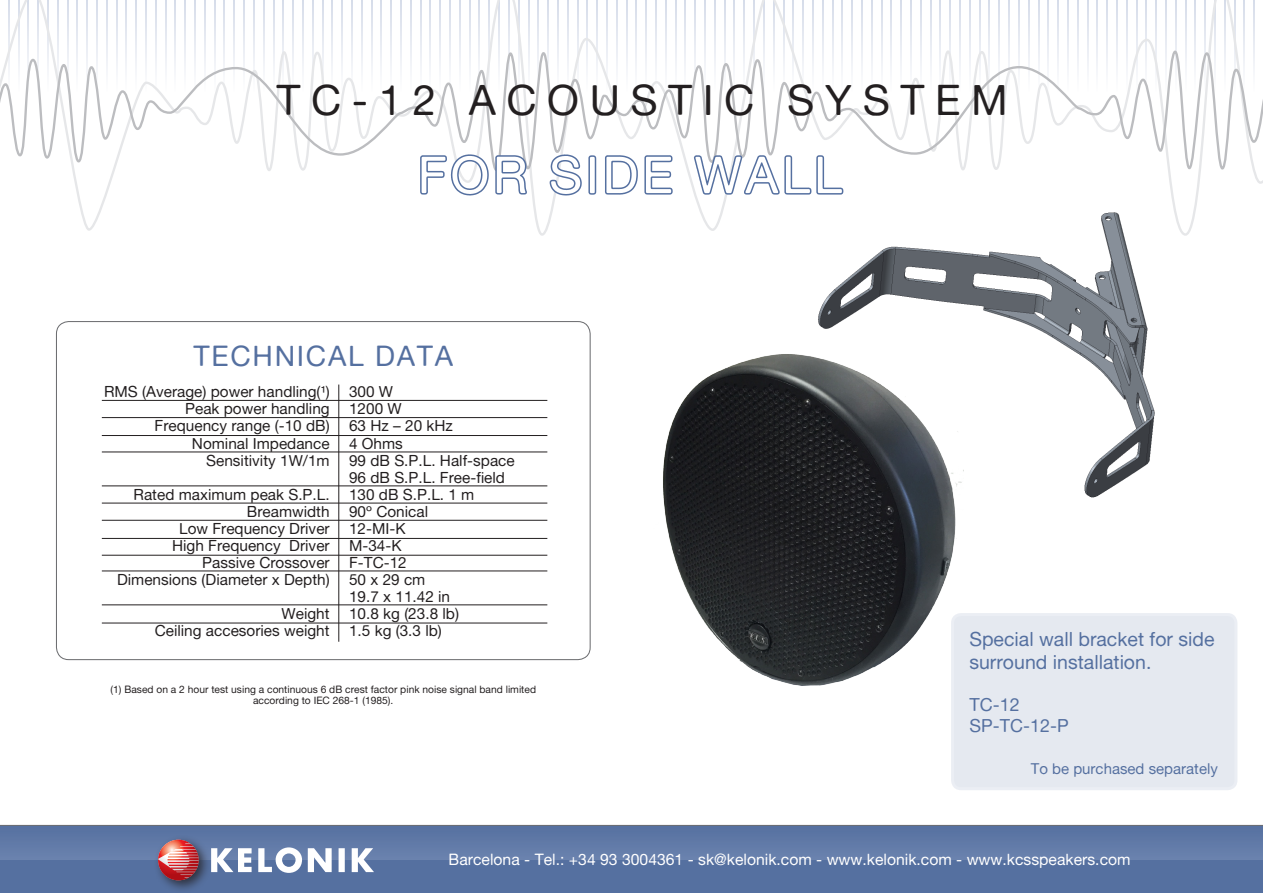
<style>
.page{position:relative;width:1263px;height:893px;background:#fff}
.page>*{position:absolute;margin:0;border:0;box-sizing:border-box;transform-origin:0 0}
.t1{font:51px "Alte Haas Grotesk";letter-spacing:.07em;color:#fff}
.t2{font:42px "Alte Haas Grotesk";letter-spacing:.25em;color:#231f20}
.t3{font:28.35px "Alte Haas Grotesk";letter-spacing:.06em;color:#5570a0}
.t4{font:19.5px "Alte Haas Grotesk";color:#5570a0}
.t5{font:18px "Alte Haas Grotesk";color:#5570a0}
.t6{font:15.75px "Alte Haas Grotesk";color:#fff}
.t7{font:15.3px "Alte Haas Grotesk";color:#231f20}
.t8{font:15px "Alte Haas Grotesk";color:#5570a0}
.t9{font:10.2px/12px "Alte Haas Grotesk";color:#231f20;text-align:center}
</style>
<div class="page">
<svg style="left:0;top:825px;width:1263px;height:68px;background:#5a74a2"></svg>
<div style="left:153px;top:835px;width:59px;height:58px;background:#231f20;opacity:.75"></div>
<svg style="left:158px;top:840px;width:41px;height:40px;background:#bb646a"></svg>
<svg style="left:211px;top:847px;width:163px;height:26px"></svg>
<svg style="left:8px;top:0;width:1255px;height:236px"></svg>
<svg style="left:0;top:49px;width:1263px;height:123px"></svg>
<img style="left:816px;top:212px;width:349px;height:285px">
<hr style="left:338px;top:385px;width:1px;height:257px;background:#231f20">
<hr style="left:102px;top:400px;width:445px;height:1px;background:#231f20">
<hr style="left:102px;top:417px;width:445px;height:1px;background:#231f20">
<hr style="left:102px;top:452px;width:445px;height:1px;background:#231f20">
<hr style="left:102px;top:486px;width:445px;height:1px;background:#231f20">
<hr style="left:102px;top:503px;width:445px;height:1px;background:#231f20">
<hr style="left:102px;top:520px;width:445px;height:1px;background:#231f20">
<hr style="left:102px;top:435px;width:445px;height:1px;background:#231f20">
<hr style="left:102px;top:555px;width:445px;height:1px;background:#231f20">
<hr style="left:102px;top:571px;width:445px;height:1px;background:#231f20">
<hr style="left:102px;top:605px;width:445px;height:1px;background:#231f20">
<hr style="left:102px;top:623px;width:445px;height:1px;background:#231f20">
<hr style="left:102px;top:538px;width:445px;height:1px;background:#231f20">
<img style="left:663px;top:351px;width:300px;height:335px">
<svg style="left:419px;top:95px;width:110px;height:141px"></svg>
<svg style="left:548px;top:148px;width:126px;height:53px"></svg>
<svg style="left:693px;top:137px;width:152px;height:72px"></svg>
<div style="left:952px;top:614px;width:284px;height:175px;background:#e5e9f0;border-radius:9px"></div>
<div style="left:951px;top:613px;width:286px;height:177px;border:3px solid #7c90b7;border-radius:9px"></div>
<p class="t2" style="left:276px;top:75px;width:733px">TC-12 ACOUSTIC SYSTEM</p>
<p class="t1" style="left:418px;top:145px;width:426px">FOR SIDE WALL</p>
<p class="t3" style="left:193px;top:339px;width:261px">TECHNICAL DATA</p>
<p class="t7" style="left:349px;top:383px;width:46px">300 W</p>
<p class="t7" style="left:349px;top:400px;width:54px">1200 W</p>
<p class="t7" style="left:349px;top:417px;width:105px">63 Hz – 20 kHz</p>
<p class="t7" style="left:349px;top:434px;width:55px">4 Ohms</p>
<p class="t7" style="left:349px;top:451px;width:167px">99 dB S.P.L. Half-space</p>
<p class="t7" style="left:349px;top:468px;width:157px">96 dB S.P.L. Free-field</p>
<p class="t7" style="left:349px;top:485px;width:127px">130 dB S.P.L. 1 m</p>
<p class="t7" style="left:349px;top:502px;width:81px">90º Conical</p>
<p class="t7" style="left:349px;top:519px;width:58px">12-MI-K</p>
<p class="t7" style="left:349px;top:536px;width:54px">M-34-K</p>
<p class="t7" style="left:349px;top:553px;width:59px">F-TC-12</p>
<p class="t7" style="left:349px;top:570px;width:78px">50 x 29 cm</p>
<p class="t7" style="left:349px;top:588px;width:103px">19.7 x 11.42 in</p>
<p class="t7" style="left:349px;top:605px;width:111px">10.8 kg (23.8 lb)</p>
<p class="t7" style="left:349px;top:622px;width:94px">1.5 kg (3.3 lb)</p>
<p class="t7" style="left:104px;top:383px;width:227px">RMS (Average) power handling(¹)</p>
<p class="t7" style="left:185px;top:400px;width:146px">Peak power handling</p>
<p class="t7" style="left:155px;top:417px;width:177px">Frequency range (-10 dB)</p>
<p class="t7" style="left:192px;top:434px;width:139px">Nominal Impedance</p>
<p class="t7" style="left:206px;top:451px;width:125px">Sensitivity 1W/1m</p>
<p class="t7" style="left:134px;top:485px;width:198px">Rated maximum peak S.P.L.</p>
<p class="t7" style="left:247px;top:502px;width:84px">Breamwidth</p>
<p class="t7" style="left:179px;top:519px;width:152px">Low Frequency Driver</p>
<p class="t7" style="left:172px;top:536px;width:159px">High Frequency Driver</p>
<p class="t7" style="left:202px;top:553px;width:129px">Passive Crossover</p>
<p class="t7" style="left:117px;top:570px;width:214px">Dimensions (Diameter x Depth)</p>
<p class="t7" style="left:282px;top:605px;width:50px">Weight</p>
<p class="t7" style="left:155px;top:622px;width:176px">Ceiling accesories weight</p>
<p class="t9" style="left:110px;top:683px;width:427px">(1) Based on a 2 hour test using a continuous 6 dB crest factor pink noise signal band limited according to IEC 268-1 (1985).</p>
<p class="t4" style="left:969px;top:627px;width:247px">Special wall bracket for side</p>
<p class="t4" style="left:969px;top:650px;width:184px">surround installation.</p>
<p class="t5" style="left:969px;top:693px;width:52px">TC-12</p>
<p class="t5" style="left:969px;top:714px;width:101px">SP-TC-12-P</p>
<p class="t8" style="left:1031px;top:759px;width:188px">To be purchased separately</p>
<p class="t6" style="left:449px;top:850px;width:683px">Barcelona - Tel.: +34 93 3004361 - sk@kelonik.com - www.kelonik.com - www.kcsspeakers.com</p>
</div>
